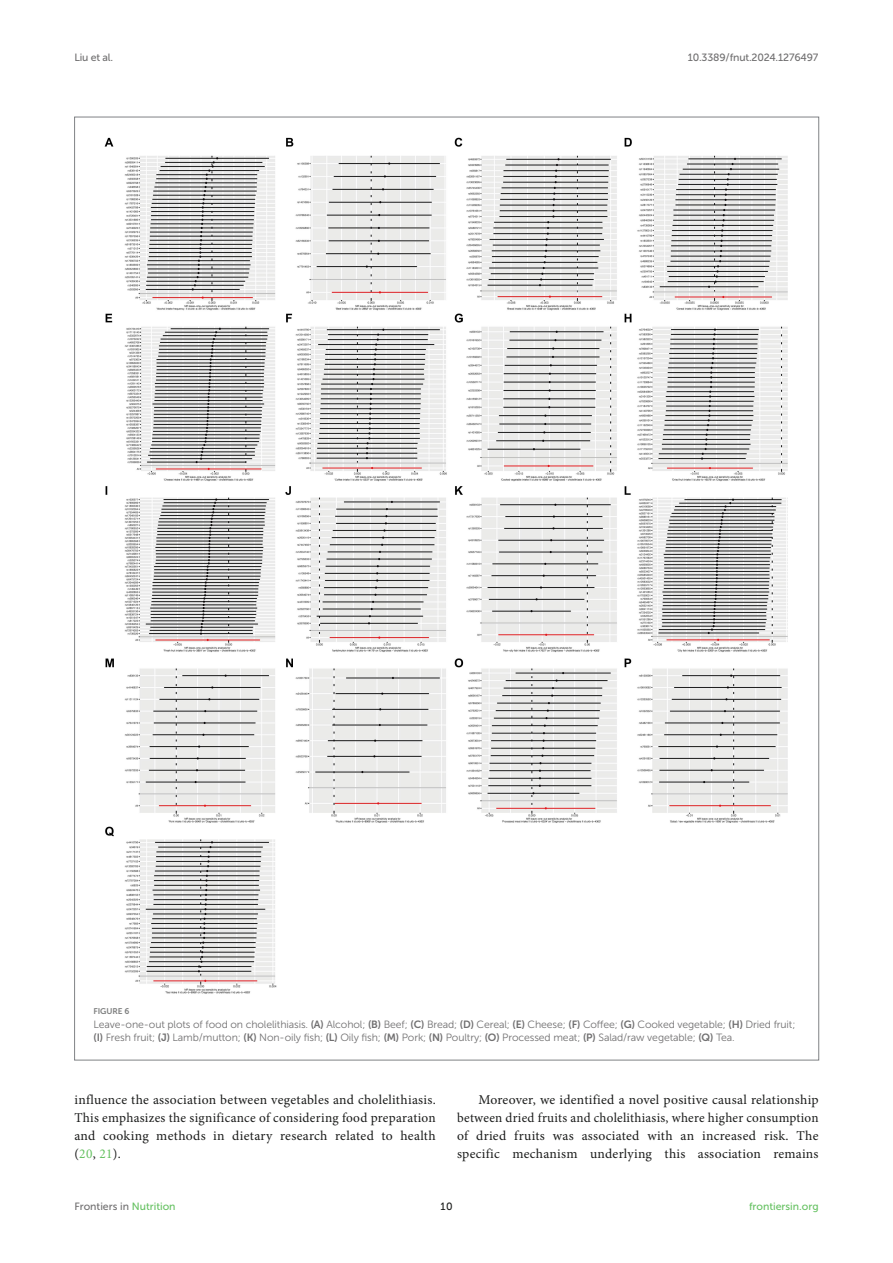
<style>
.page{position:relative;width:893px;height:1263px;background:#fff}
.page>*{position:absolute;margin:0;border:0;box-sizing:border-box;transform-origin:0 0}
.TEXT{font:13.5px/18px "Minion Pro";letter-spacing:.02em;color:#1b1c1b;text-align:justify}
.FIG_LEG{font:10.5px/13.5px "Museo Sans 300";letter-spacing:-.01em;color:#706f70}
.t1{font:10.5px "Museo Sans 500";letter-spacing:-.015em;color:#706f70}
.t2{font:10.5px "Museo Sans 500";color:#65c161}
.t3{font:10.5px "Museo Sans 500";color:#1b1c1b}
.FIG_HD{font:8.25px "Museo Sans 700";letter-spacing:-.01em;color:#7e7f7f}
.s1{font-family:"Museo Sans 700"}
.s2{color:#65c161}
</style>
<div class="page">
<img style="left:104px;top:137px;width:684px;height:857px">
<p class="t1" style="left:74px;top:51px;width:40px">Liu et al.</p>
<p class="t1" style="left:688px;top:51px;width:132px">10.3389/fnut.2024.1276497</p>
<p class="FIG_HD" style="left:94px;top:1007px;width:37px">FIGURE 6</p>
<p class="FIG_LEG" style="left:94px;top:1017px;width:703px">Leave-one-out plots of food on cholelithiasis. <span class="s1">(A)</span> Alcohol; <span class="s1">(B)</span> Beef; <span class="s1">(C)</span> Bread; <span class="s1">(D)</span> Cereal; <span class="s1">(E)</span> Cheese; <span class="s1">(F)</span> Coffee; <span class="s1">(G)</span> Cooked vegetable; <span class="s1">(H)</span> Dried fruit; <span class="s1">(I)</span> Fresh fruit; <span class="s1">(J)</span> Lamb/mutton; <span class="s1">(K)</span> Non-oily fish; <span class="s1">(L)</span> Oily fish; <span class="s1">(M)</span> Pork; <span class="s1">(N)</span> Poultry; <span class="s1">(O)</span> Processed meat; <span class="s1">(P)</span> Salad/raw vegetable; <span class="s1">(Q)</span> Tea.</p>
<p class="TEXT" style="left:74px;top:1091px;width:363px">influence the association between vegetables and cholelithiasis.<br>This emphasizes the significance of considering food preparation and cooking methods in dietary research related to health (<span class="s2">20</span>, <span class="s2">21</span>).</p>
<p class="TEXT" style="left:457px;top:1091px;width:363px;text-indent:21px">Moreover, we identified a novel positive causal relationship between dried fruits and cholelithiasis, where higher consumption of dried fruits was associated with an increased risk. The specific mechanism underlying this association remains</p>
<p class="t1" style="left:74px;top:1200px;width:103px">Frontiers in <span class="s2">Nutrition</span></p>
<p class="t3" style="left:440px;top:1200px;width:14px">10</p>
<p class="t2" style="left:749px;top:1200px;width:71px">frontiersin.org</p>
</div>
